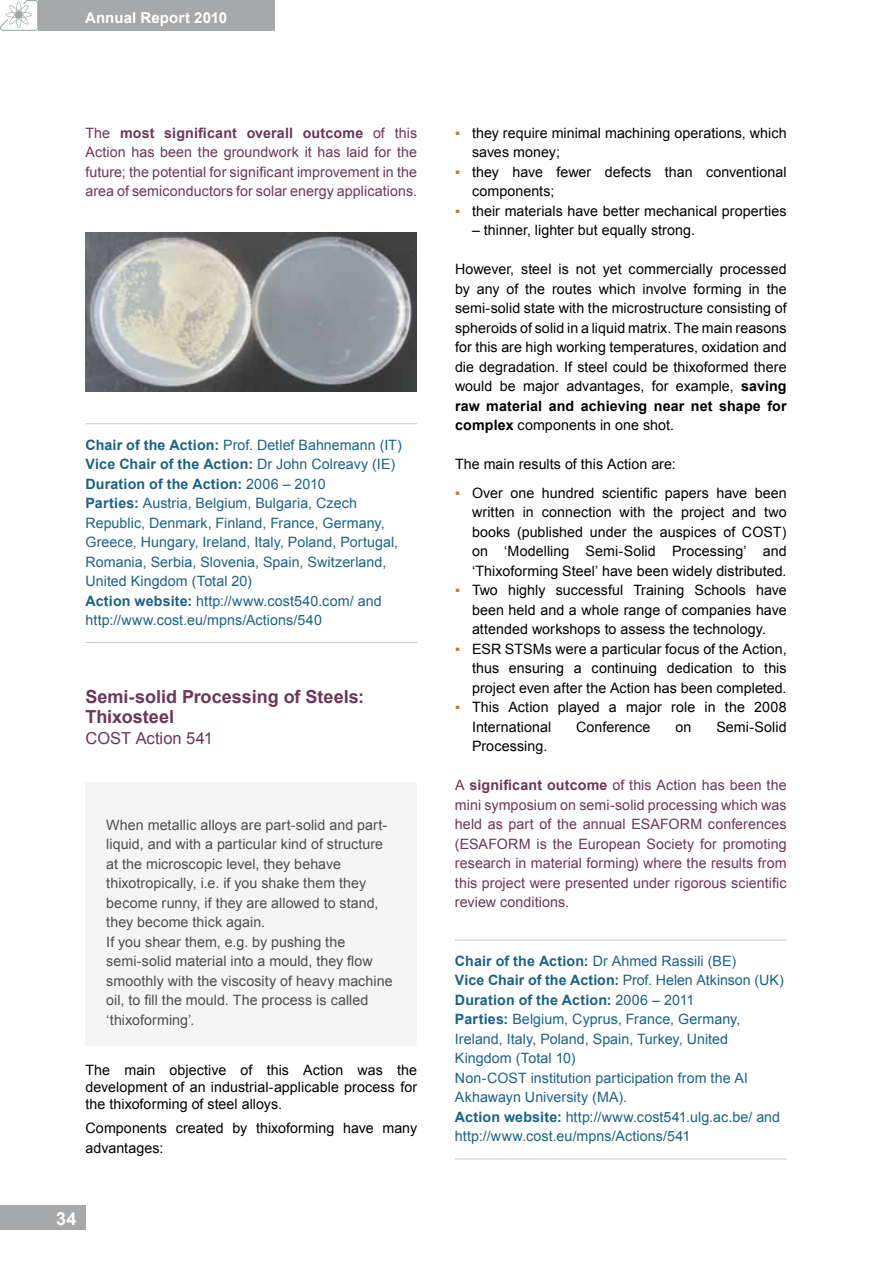
<style>
.page{position:relative;width:893px;height:1263px;background:#fff}
.page>*{position:absolute;margin:0;border:0;box-sizing:border-box;transform-origin:0 0}
.t1{font:700 18px/19.5px "Arial";color:#6c3657}
.t2{font:700 18px "Arial";color:#fff}
.t3{font:16.5px "Arial";color:#6c3657}
.t4{font:700 15px "Arial";letter-spacing:.01em;color:#fff}
.t5{font:14.25px/19.5px "Arial";letter-spacing:.005em;color:#000;text-align:justify}
.t6{font:14.25px/19.5px "Arial";letter-spacing:.005em;color:#1a6286}
.t7{font:14.25px/19.5px "Arial";letter-spacing:.005em;color:#6c3657;text-align:justify}
.t8{font:14.25px/19.5px "Arial";letter-spacing:.005em;color:#4d4d4d}
.s1{font-weight:700}
.s2{color:#da6a1a}
</style>
<div class="page">
<div style="left:38px;top:0;width:236px;height:31px;background:#a7a8aa"></div>
<div style="left:0;top:1205px;width:85px;height:24px;background:#a7a8aa"></div>
<hr style="left:85px;top:423px;width:332px;height:1px;background:#c3cad6">
<hr style="left:85px;top:642px;width:332px;height:1px;background:#c3cad6">
<hr style="left:455px;top:940px;width:332px;height:1px;background:#c3cad6">
<hr style="left:455px;top:1158px;width:332px;height:1px;background:#c3cad6">
<div style="left:85px;top:782px;width:332px;height:264px;background:#f5f5f5"></div>
<img style="left:85px;top:232px;width:332px;height:159px">
<svg style="left:0;top:0;width:38px;height:31px"></svg>
<p class="t4" style="left:85px;top:8px;width:144px">Annual Report 2010</p>
<p class="t7" style="left:85px;top:123px;width:333px">The <span class="s1">most significant overall outcome</span> of this Action has been the groundwork it has laid for the future; the potential for significant improvement in the area of semiconductors for solar energy applications.</p>
<p class="t6" style="left:85px;top:435px;width:318px"><span class="s1">Chair of the Action:</span> Prof. Detlef Bahnemann (IT)<br><span class="s1">Vice Chair of the Action:</span> Dr John Colreavy (IE)<br><span class="s1">Duration of the Action:</span> 2006 – 2010<br><span class="s1">Parties:</span> Austria, Belgium, Bulgaria, Czech Republic, Denmark, Finland, France, Germany, Greece, Hungary, Ireland, Italy, Poland, Portugal, Romania, Serbia, Slovenia, Spain, Switzerland, United Kingdom (Total 20)<br><span class="s1">Action website:</span> http://www.cost540.com/ and http://www.cost.eu/mpns/Actions/540</p>
<p class="t1" style="left:85px;top:688px;width:280px">Semi-solid Processing of Steels:<br>Thixosteel</p>
<p class="t3" style="left:85px;top:727px;width:129px">COST Action 541</p>
<p class="t8" style="left:106px;top:815px;width:288px">When metallic alloys are part-solid and part&shy;liquid, and with a particular kind of structure at the microscopic level, they behave thixotropically, i.e. if you shake them they become runny, if they are allowed to stand, they become thick again.<br>If you shear them, e.g. by pushing the semi-solid material into a mould, they flow smoothly with the viscosity of heavy machine oil, to fill the mould. The process is called ‘thixoforming’.</p>
<p class="t5" style="left:85px;top:1062px;width:333px;line-height:17.1px">The main objective of this Action was the development of an industrial-applicable process for the thixoforming of steel alloys.</p>
<p class="t5" style="left:85px;top:1118px;width:333px">Components created by thixoforming have many advantages:</p>
<p class="t2" style="left:56px;top:1206px;width:22px">34</p>
<p class="t5" style="left:472px;top:123px;width:316px;text-indent:-17px"><span class="s2">▪</span> they require minimal machining operations, which saves money;</p>
<p class="t5" style="left:472px;top:162px;width:316px;text-indent:-17px"><span class="s2">▪</span> they have fewer defects than conventional components;</p>
<p class="t5" style="left:455px;top:201px;width:333px"><span class="s2">▪</span> their materials have better mechanical properties</p>
<p class="t5" style="left:472px;top:221px;width:224px">– thinner, lighter but equally strong.</p>
<p class="t5" style="left:455px;top:260px;width:333px">However, steel is not yet commercially processed by any of the routes which involve forming in the semi-solid state with the microstructure consisting of spheroids of solid in a liquid matrix. The main reasons for this are high working temperatures, oxidation and die degradation. If steel could be thixoformed there would be major advantages, for example, <span class="s1">saving raw material and achieving near net shape for complex</span> components in one shot.</p>
<p class="t5" style="left:455px;top:455px;width:222px">The main results of this Action are:</p>
<p class="t5" style="left:472px;top:483px;width:316px;text-indent:-17px"><span class="s2">▪</span> Over one hundred scientific papers have been written in connection with the project and two books (published under the auspices of COST) on ‘Modelling Semi-Solid Processing’ and ‘Thixoforming Steel’ have been widely distributed.</p>
<p class="t5" style="left:472px;top:581px;width:316px;text-indent:-17px"><span class="s2">▪</span> Two highly successful Training Schools have been held and a whole range of companies have attended workshops to assess the technology.</p>
<p class="t5" style="left:472px;top:639px;width:316px;text-indent:-17px"><span class="s2">▪</span> ESR STSMs were a particular focus of the Action, thus ensuring a continuing dedication to this project even after the Action has been completed.</p>
<p class="t5" style="left:472px;top:698px;width:316px;text-indent:-17px"><span class="s2">▪</span> This Action played a major role in the 2008<br>International</p>
<p class="t5" style="left:576px;top:717px;width:76px">Conference</p>
<p class="t5" style="left:675px;top:717px;width:17px">on</p>
<p class="t5" style="left:716px;top:717px;width:72px">Semi-Solid</p>
<p class="t5" style="left:472px;top:737px;width:77px">Processing.</p>
<p class="t7" style="left:455px;top:776px;width:333px">A <span class="s1">significant outcome</span> of this Action has been the mini symposium on semi-solid processing which was held as part of the annual ESAFORM conferences (ESAFORM is the European Society for promoting research in material forming) where the results from this project were presented under rigorous scientific review conditions.</p>
<p class="t6" style="left:455px;top:951px;width:330px"><span class="s1">Chair of the Action:</span> Dr Ahmed Rassili (BE)<br><span class="s1">Vice Chair of the Action:</span> Prof. Helen Atkinson (UK)<br><span class="s1">Duration of the Action:</span> 2006 – 2011<br><span class="s1">Parties:</span> Belgium, Cyprus, France, Germany, Ireland, Italy, Poland, Spain, Turkey, United Kingdom (Total 10)<br>Non-COST institution participation from the Al Akhawayn University (MA).<br><span class="s1">Action website:</span> http://www.cost541.ulg.ac.be/ and http://www.cost.eu/mpns/Actions/541</p>
</div>
